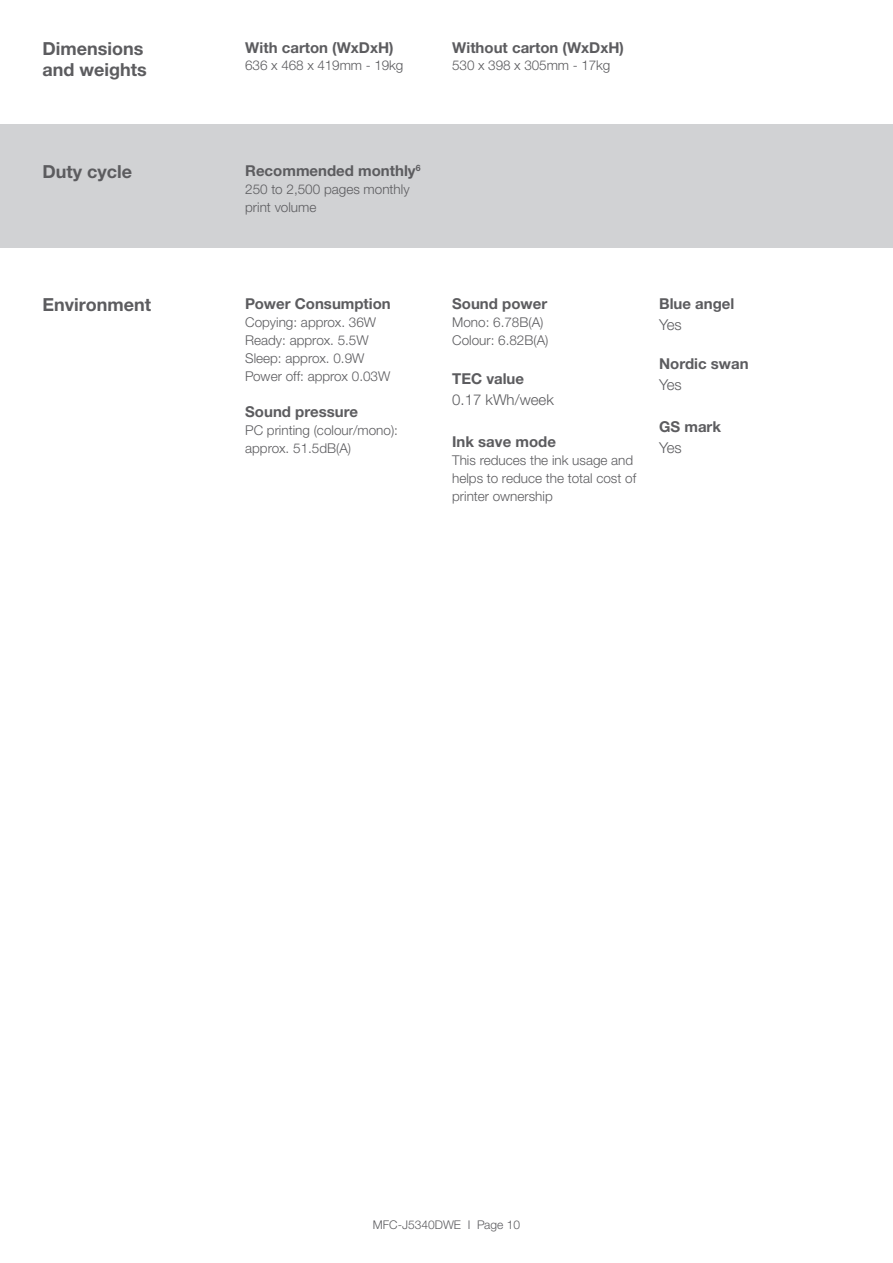
<style>
.page{position:relative;width:893px;height:1263px;background:#fff}
.page>*{position:absolute;margin:0;border:0;box-sizing:border-box;transform-origin:0 0}
.t1{font:700 18px/21px "Helvetica Neue LTW1 G";color:#5c5c5f}
.t2{font:700 15px "Helvetica Neue LTW1 G";color:#5c5c5f}
.t3{font:300 15px "Helvetica Neue LTW1 G";color:#5c5c5f}
.t4{font:300 13.5px/18px "Helvetica Neue LTW1 G";color:#5c5c5f}
.t5{font:300 12px "Helvetica Neue LTW1 G";color:#5c5c5f}
</style>
<div class="page">
<div style="left:0;top:124px;width:893px;height:124px;background:#d1d2d4"></div>
<h1 class="t1" style="left:43px;top:38px;width:106px">Dimensions and weights</h1>
<p class="t2" style="left:245px;top:39px;width:150px">With carton (WxDxH)</p>
<p class="t4" style="left:245px;top:56px;width:160px">636 x 468 x 419mm - 19kg</p>
<p class="t2" style="left:452px;top:39px;width:173px">Without carton (WxDxH)</p>
<p class="t4" style="left:452px;top:56px;width:160px">530 x 398 x 305mm - 17kg</p>
<h1 class="t1" style="left:43px;top:161px;width:91px">Duty cycle</h1>
<p class="t2" style="left:245px;top:161px;width:177px">Recommended monthly<sup>6</sup></p>
<p class="t4" style="left:245px;top:180px;width:166px">250 to 2,500 pages monthly print volume</p>
<h1 class="t1" style="left:43px;top:294px;width:110px">Environment</h1>
<p class="t2" style="left:245px;top:294px;width:147px">Power Consumption</p>
<p class="t4" style="left:245px;top:313px;width:147px">Copying: approx. 36W<br>Ready: approx. 5.5W<br>Sleep: approx. 0.9W<br>Power off: approx 0.03W</p>
<p class="t2" style="left:245px;top:402px;width:114px">Sound pressure</p>
<p class="t4" style="left:245px;top:421px;width:154px">PC printing (colour/mono): approx. 51.5dB(A)</p>
<p class="t2" style="left:452px;top:294px;width:97px">Sound power</p>
<p class="t4" style="left:452px;top:313px;width:98px">Mono: 6.78B(A)<br>Colour: 6.82B(A)</p>
<p class="t2" style="left:452px;top:369px;width:73px">TEC value</p>
<p class="t3" style="left:452px;top:390px;width:103px">0.17 kWh/week</p>
<p class="t2" style="left:452px;top:432px;width:105px">Ink save mode</p>
<p class="t4" style="left:452px;top:451px;width:186px">This reduces the ink usage and helps to reduce the total cost of printer ownership</p>
<p class="t2" style="left:659px;top:294px;width:77px">Blue angel</p>
<p class="t3" style="left:659px;top:315px;width:24px">Yes</p>
<p class="t2" style="left:659px;top:354px;width:91px">Nordic swan</p>
<p class="t3" style="left:659px;top:375px;width:24px">Yes</p>
<p class="t2" style="left:659px;top:417px;width:63px">GS mark</p>
<p class="t3" style="left:659px;top:438px;width:24px">Yes</p>
<p class="t5" style="left:373px;top:1217px;width:149px">MFC-J5340DWE I Page 10</p>
</div>
